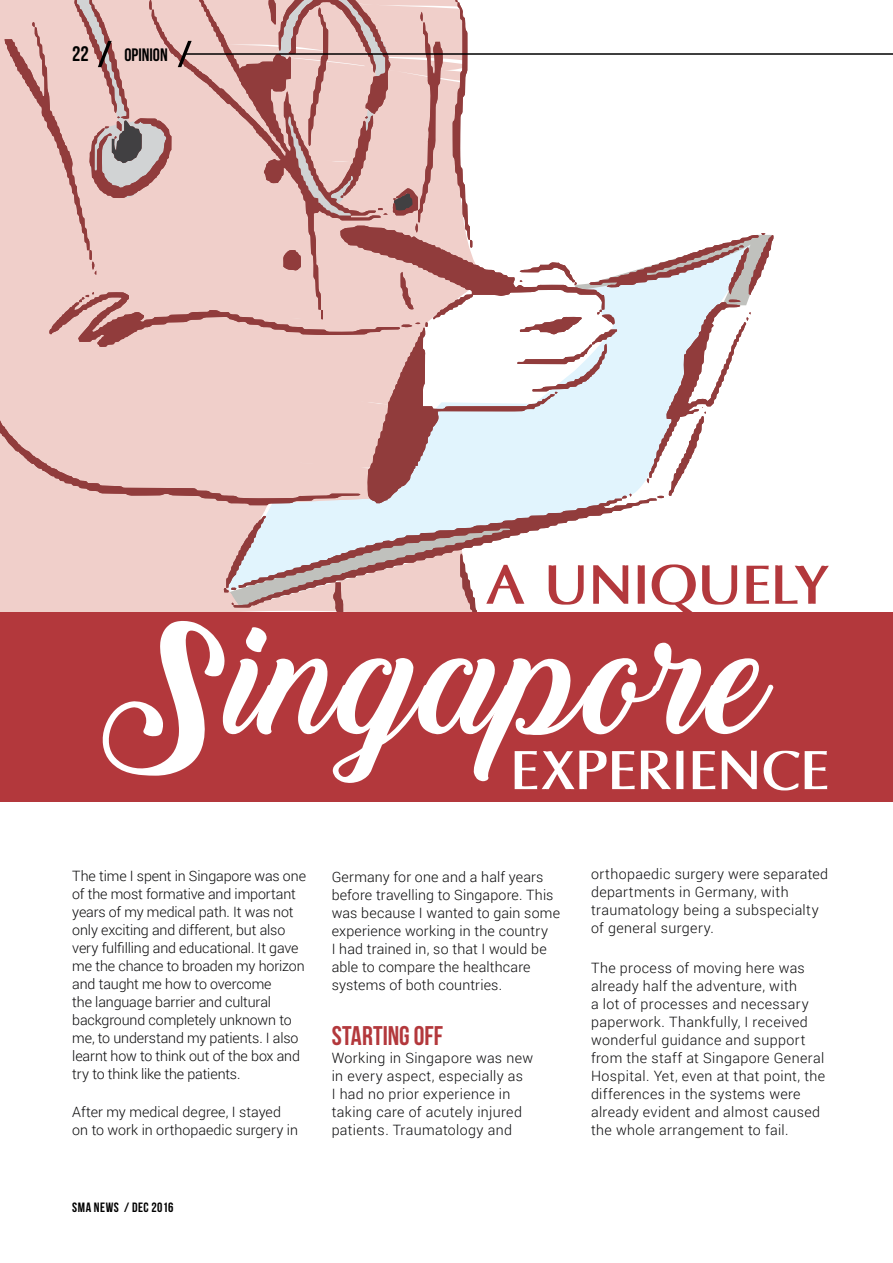
<style>
.page{position:relative;width:893px;height:1263px;background:#fff}
.page>*{position:absolute;margin:0;border:0;box-sizing:border-box;transform-origin:0 0}
.t1{font:151.5px "Backto Black Demo";letter-spacing:.01em;color:#fff}
.t2{font:700 55.5px "Optima";letter-spacing:-.02em;color:#fff}
.t3{font:700 55.5px "Optima";letter-spacing:-.02em;color:#b3383c}
.t4{font:700 27px "Bebas Neue";letter-spacing:.005em;color:#b3383c}
.t5{font:21px "Bebas Neue";color:#000}
.t6{font:18px "Bebas Neue";color:#000}
.t7{font:300 14.25px/18px "Roboto";letter-spacing:.015em;color:#0a0a0b}
.t8{font:300 14.25px/18px "Roboto";letter-spacing:-.01em;color:#0a0a0b}
.t9{font:700 13.5px "Bebas Neue";letter-spacing:.04em;color:#000}
.s1{font-weight:400}
</style>
<div class="page">
<div style="left:0;top:612px;width:893px;height:190px;background:#b3383c"></div>
<svg style="left:0;top:0;width:774px;height:612px"></svg>
<hr style="left:185px;top:53px;width:708px;height:2px;background:#000">
<h3 class="t5" style="left:72px;top:42px;width:18px">22</h3>
<p class="t6" style="left:124px;top:45px;width:45px">OPINION</p>
<h2 class="t3" style="left:486px;top:551px;width:346px">A UNIQU ELY</h2>
<h1 class="t1" style="left:102px;top:593px;width:668px">Singapore</h1>
<h2 class="t2" style="left:510px;top:736px;width:322px">EXPERIENCE</h2>
<p class="t8" style="left:72px;top:867px;width:235px">The time I spent in Singapore was one of the most formative and important years of my medical path. It was not only exciting and different, but also very fulfilling and educational. It gave me the chance to broaden my horizon and taught me how to overcome<br>the language barrier and cultural background completely unknown to me, to understand my patients. I also learnt how to think out of the box and try to think like the patients.</p>
<p class="t7" style="left:72px;top:1102px;width:227px">After my medical degree, I stayed on to work in orthopaedic surgery in</p>
<p class="t9" style="left:72px;top:1200px;width:103px">SMA NEWS / <span class="s1">DEC 2016</span></p>
<p class="t7" style="left:332px;top:868px;width:230px">Germany for one and a half years before travelling to Singapore. This was because I wanted to gain some experience working in the country<br>I had trained in, so that I would be able to compare the healthcare systems of both countries.</p>
<h3 class="t4" style="left:332px;top:1020px;width:113px">STARTING OFF</h3>
<p class="t7" style="left:332px;top:1048px;width:203px">Working in Singapore was new in every aspect, especially as<br>I had no prior experience in taking care of acutely injured patients. Traumatology and</p>
<p class="t7" style="left:591px;top:864px;width:239px">orthopaedic surgery were separated departments in Germany, with traumatology being a subspecialty of general surgery.</p>
<p class="t7" style="left:591px;top:958px;width:236px">The process of moving here was already half the adventure, with<br>a lot of processes and necessary paperwork. Thankfully, I received wonderful guidance and support from the staff at Singapore General Hospital. Yet, even at that point, the differences in the systems were already evident and almost caused the whole arrangement to fail.</p>
</div>
